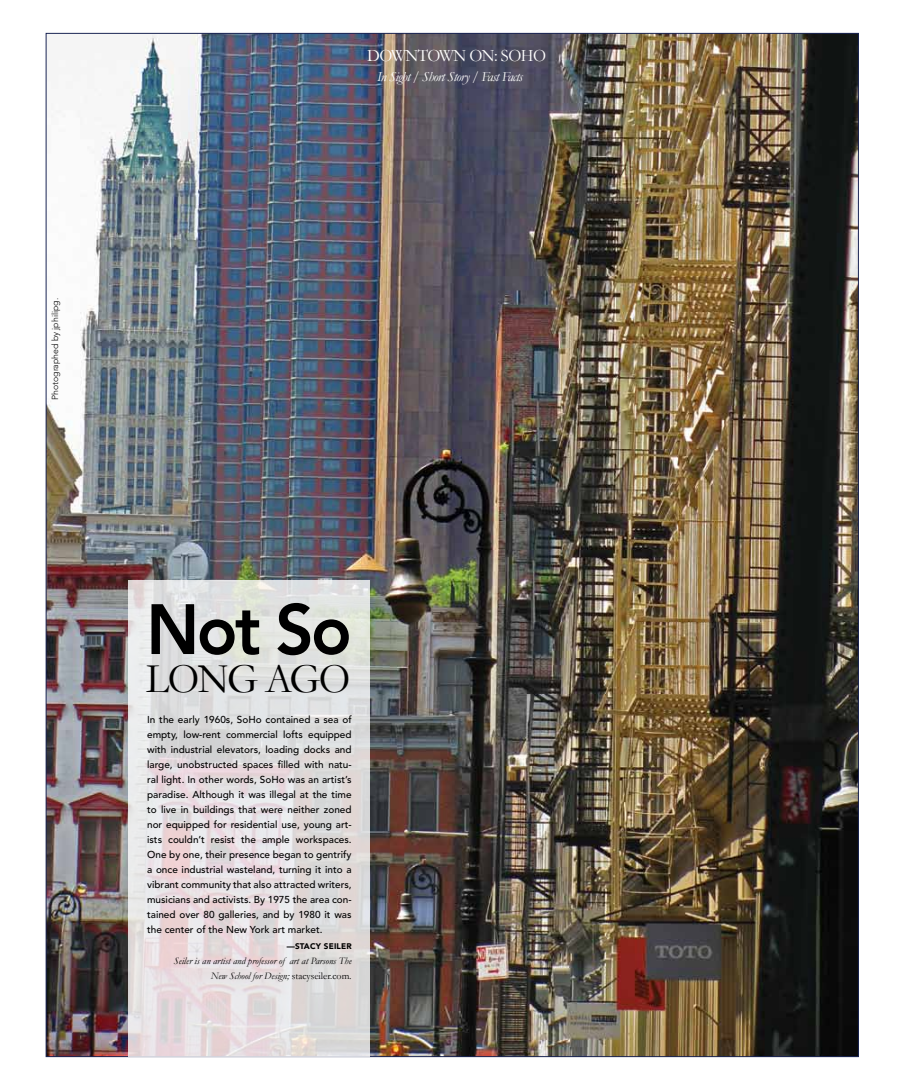
<style>
.page{position:relative;width:900px;height:1080px;background:#fff}
.page>*{position:absolute;margin:0;border:0;box-sizing:border-box;transform-origin:0 0}
.t1{font:800 70.38px "Avenir";color:#000;scale:.95 1}
.t2{font:42.5px "Garamond";color:#000;scale:.95 1}
.t3{font:17.5px "Garamond";letter-spacing:-.03em;color:#fff;scale:.95 1}
.t4{font:italic 13.75px "Garamond";letter-spacing:-.04em;color:#fff}
.t5{font:500 10px/15px "Avenir";color:#000;text-align:justify}
.t6{font:italic 10px/15px "Garamond";color:#000;text-align:right}
.t7{font:300 8.75px "Avenir";color:#000}
.t8{font:900 8.12px "Avenir";letter-spacing:.02em;color:#000}
.s1{font-style:normal}
</style>
<div class="page">
<img style="left:48px;top:35px;width:809px;height:1020px">
<svg style="left:129px;top:580px;width:241px;height:476px;background:#e2dede"></svg>
<p class="t7" style="left:50px;top:400px;width:103px;rotate:-90deg">Photographed by jphilipg.</p>
<h3 class="t3" style="left:367px;top:45px;width:185px">DOWNTOWN ON: SoHo</h3>
<h3 class="t4" style="left:377px;top:69px;width:147px">In Sight / Short Story / Fast Facts</h3>
<h1 class="t1" style="left:146px;top:588px;width:218px">Not So</h1>
<h2 class="t2" style="left:146px;top:653px;width:205px">Lon g ago</h2>
<p class="t5" style="left:147px;top:712px;width:206px">In the early 1960s, SoHo contained a sea of empty, low-rent commercial lofts equipped with industrial elevators, loading docks and large, unobstructed spaces filled with natu&shy;ral light. In other words, SoHo was an artist’s paradise. Although it was illegal at the time to live in buildings that were neither zoned nor equipped for residential use, young art&shy;ists couldn’t resist the ample workspaces.<br>One by one, their presence began to gentrify a once industrial wasteland, turning it into a vibrant community that also attracted writers, musicians and activists. By 1975 the area con&shy;tained over 80 galleries, and by 1980 it was the center of the New York art market.</p>
<p class="t8" style="left:287px;top:941px;width:66px">—STACY SEILER</p>
<p class="t6" style="left:174px;top:953px;width:179px">Seiler is an artist and professor of art at Parsons The<br>New School for Design; <span class="s1">stacyseiler.com</span>.</p>
</div>
